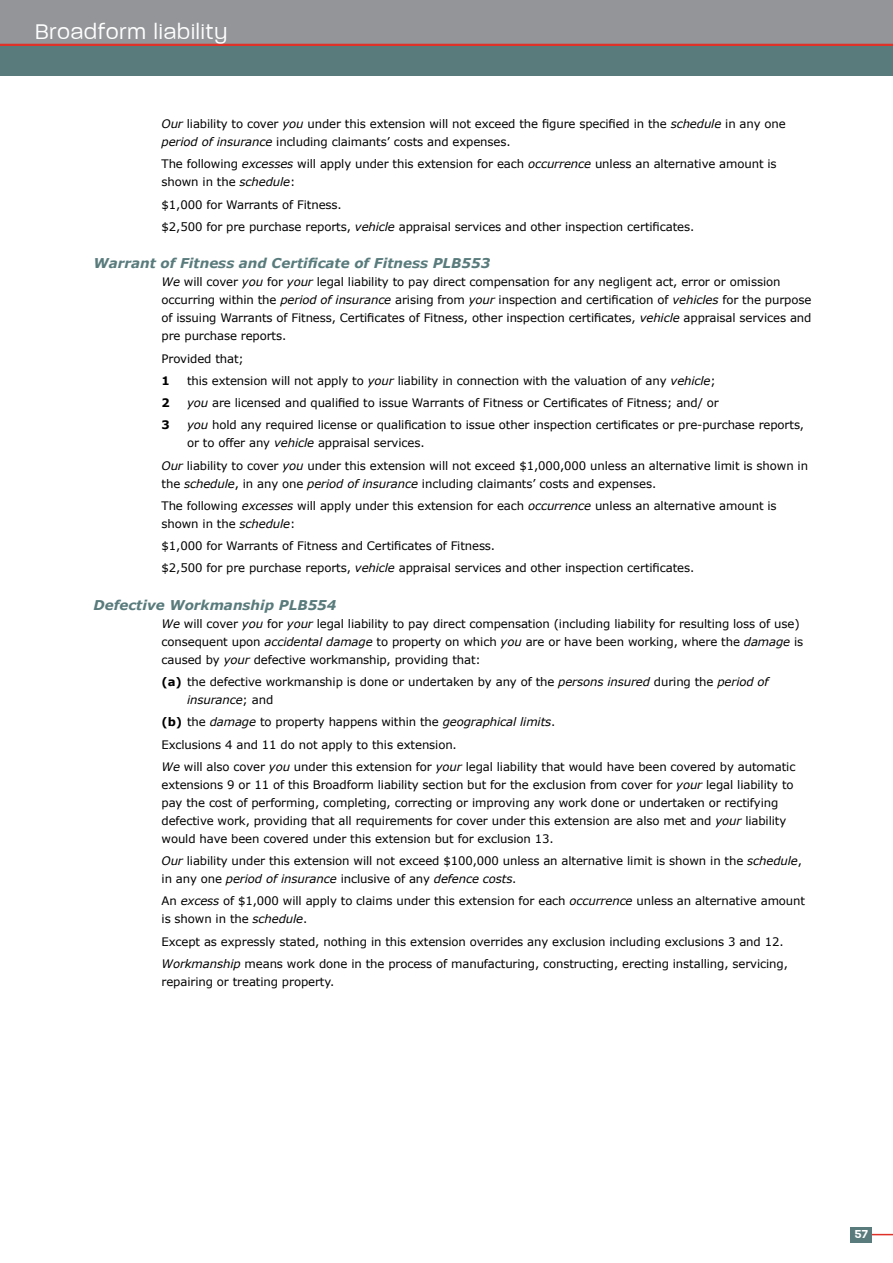
<style>
.page{position:relative;width:893px;height:1263px;background:#fff}
.page>*{position:absolute;margin:0;border:0;box-sizing:border-box;transform-origin:0 0}
.t1{font:300 24.75px "V Paralucent";letter-spacing:.04em;color:#fff}
.t2{font:italic 700 13.5px "Verdana";color:#597b7c}
.t3{font:600 13.5px "V Paralucent";color:#fff}
.t4{font:11.7px/18px "Verdana";letter-spacing:-.01em;color:#000}
.t5{font:700 11.7px "Verdana";color:#000}
.s1{font-style:italic}
.s2{font-weight:700}
</style>
<div class="page">
<div style="left:0;top:0;width:893px;height:45px;background:#939598"></div>
<svg style="left:872px;top:1234px;width:21px;height:1px"></svg>
<div style="left:850px;top:1227px;width:22px;height:15px;background:#597b7c"></div>
<div style="left:0;top:45px;width:893px;height:30px;background:#597b7c"></div>
<hr style="left:0;top:44px;width:893px;height:2px;background:#e03128">
<h1 class="t1" style="left:35px;top:18px;width:194px">Broadform liability</h1>
<p class="t4" style="left:162px;top:114px;width:626px"><span class="s1">Our</span> liability to cover <span class="s1">you</span> under this extension will not exceed the figure specified in the <span class="s1">schedule</span> in any one <span class="s1">period of insurance</span> including claimants’ costs and expenses.</p>
<p class="t4" style="left:162px;top:155px;width:617px">The following <span class="s1">excesses</span> will apply under this extension for each <span class="s1">occurrence</span> unless an alternative amount is shown in the <span class="s1">schedule</span>:</p>
<p class="t4" style="left:162px;top:193px;width:534px;line-height:22.2px">$1,000 for Warrants of Fitness.<br>$2,500 for pre purchase reports, <span class="s1">vehicle</span> appraisal services and other inspection certificates.</p>
<p class="t2" style="left:94px;top:255px;width:398px">Warrant of Fitness and Certificate of Fitness PLB553</p>
<p class="t4" style="left:162px;top:273px;width:651px"><span class="s1">We</span> will cover <span class="s1">you</span> for <span class="s1">your</span> legal liability to pay direct compensation for any negligent act, error or omission occurring within the <span class="s1">period of insurance</span> arising from <span class="s1">your</span> inspection and certification of <span class="s1">vehicles</span> for the purpose of issuing Warrants of Fitness, Certificates of Fitness, other inspection certificates, <span class="s1">vehicle</span> appraisal services and pre purchase reports.</p>
<p class="t4" style="left:162px;top:349px;width:84px">Provided that;</p>
<p class="t5" style="left:162px;top:373px;width:10px">1</p>
<p class="t4" style="left:187px;top:371px;width:530px">this extension will not apply to <span class="s1">your</span> liability in connection with the valuation of any <span class="s1">vehicle</span>;</p>
<p class="t5" style="left:162px;top:395px;width:10px">2</p>
<p class="t4" style="left:187px;top:393px;width:533px"><span class="s1">you</span> are licensed and qualified to issue Warrants of Fitness or Certificates of Fitness; and/ or</p>
<p class="t5" style="left:162px;top:418px;width:10px">3</p>
<p class="t4" style="left:187px;top:416px;width:619px"><span class="s1">you</span> hold any required license or qualification to issue other inspection certificates or pre-purchase reports, or to offer any <span class="s1">vehicle</span> appraisal services.</p>
<p class="t4" style="left:162px;top:456px;width:648px"><span class="s1">Our</span> liability to cover <span class="s1">you</span> under this extension will not exceed $1,000,000 unless an alternative limit is shown in the <span class="s1">schedule</span>, in any one <span class="s1">period of insurance</span> including claimants’ costs and expenses.</p>
<p class="t4" style="left:162px;top:496px;width:617px">The following <span class="s1">excesses</span> will apply under this extension for each <span class="s1">occurrence</span> unless an alternative amount is shown in the <span class="s1">schedule</span>:</p>
<p class="t4" style="left:162px;top:534px;width:534px;line-height:22.2px">$1,000 for Warrants of Fitness and Certificates of Fitness.<br>$2,500 for pre purchase reports, <span class="s1">vehicle</span> appraisal services and other inspection certificates.</p>
<p class="t2" style="left:94px;top:596px;width:244px">Defective Workmanship PLB554</p>
<p class="t4" style="left:162px;top:614px;width:643px"><span class="s1">We</span> will cover <span class="s1">you</span> for <span class="s1">your</span> legal liability to pay direct compensation (including liability for resulting loss of use) consequent upon <span class="s1">accidental damage</span> to property on which <span class="s1">you</span> are or have been working, where the <span class="s1">damage</span> is caused by <span class="s1">your</span> defective workmanship, providing that:</p>
<p class="t4" style="left:187px;top:672px;width:583px;text-indent:-26px"><span class="s2">(a)</span> the defective workmanship is done or undertaken by any of the <span class="s1">persons insured</span> during the <span class="s1">period of insurance</span>; and</p>
<p class="t4" style="left:162px;top:710px;width:635px;line-height:22.2px"><span class="s2">(b)</span> the <span class="s1">damage</span> to property happens within the <span class="s1">geographical limits</span>.<br>Exclusions 4 and 11 do not apply to this extension.<br><span class="s1">We</span> will also cover <span class="s1">you</span> under this extension for <span class="s1">your</span> legal liability that would have been covered by automatic</p>
<p class="t4" style="left:162px;top:775px;width:634px">extensions 9 or 11 of this Broadform liability section but for the exclusion from cover for <span class="s1">your</span> legal liability to pay the cost of performing, completing, correcting or improving any work done or undertaken or rectifying defective work, providing that all requirements for cover under this extension are also met and <span class="s1">your</span> liability would have been covered under this extension but for exclusion 13.</p>
<p class="t4" style="left:162px;top:851px;width:642px"><span class="s1">Our</span> liability under this extension will not exceed $100,000 unless an alternative limit is shown in the <span class="s1">schedule</span>, in any one <span class="s1">period of insurance</span> inclusive of any <span class="s1">defence costs</span>.</p>
<p class="t4" style="left:162px;top:892px;width:645px">An <span class="s1">excess</span> of $1,000 will apply to claims under this extension for each <span class="s1">occurrence</span> unless an alternative amount is shown in the <span class="s1">schedule</span>.</p>
<p class="t4" style="left:162px;top:930px;width:628px;line-height:22.2px">Except as expressly stated, nothing in this extension overrides any exclusion including exclusions 3 and 12.<br><span class="s1">Workmanship</span> means work done in the process of manufacturing, constructing, erecting installing, servicing,</p>
<p class="t4" style="left:162px;top:972px;width:174px">repairing or treating property.</p>
<p class="t3" style="left:855px;top:1227px;width:15px">57</p>
</div>
